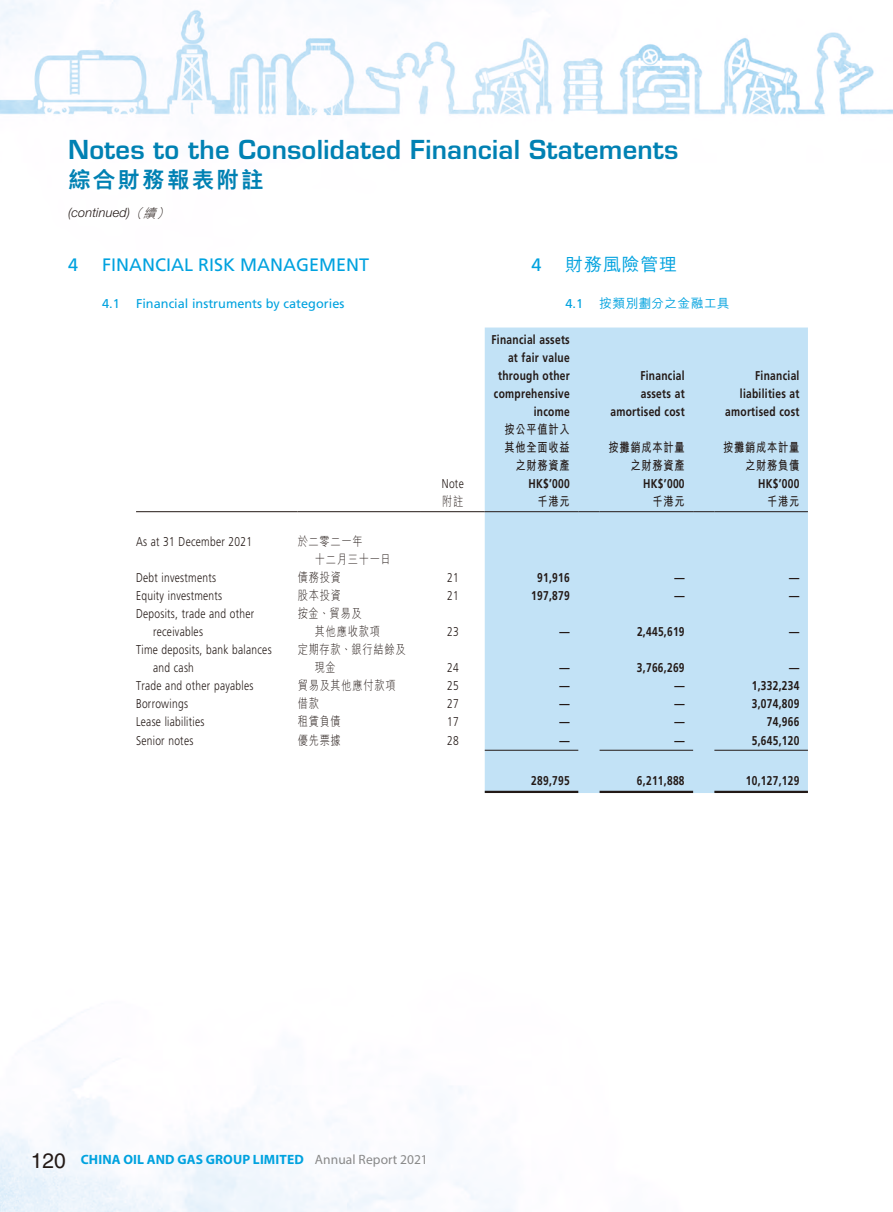
<style>
.page{position:relative;width:893px;height:1212px;background:#fff}
.page>*{position:absolute;margin:0;border:0;box-sizing:border-box;transform-origin:0 0}
.t1{font:600 25.5px "Eurostile LT Std";letter-spacing:.01em;color:#0081b3}
.t2{font:800 22.5px "M Hei HK";letter-spacing:.1em;color:#0081b3}
.t3{font:18px "Frutiger LT Std";color:#00a2df}
.t4{font:500 18px "M Hei HK";letter-spacing:.05em;color:#00a2df}
.t5{font:700 13.5px "Myriad Pro";letter-spacing:.01em;color:#00a2df}
.t6{font:700 12.75px/18px "Frutiger LT Std";letter-spacing:.03em;color:#231916;text-align:right;scale:.8 1}
.t7{font:300 12.75px/18px "Frutiger LT Std";letter-spacing:.03em;color:#231916;scale:.8 1}
.t8{font:300 12.75px/18px "M Hei HK";letter-spacing:.08em;color:#231916;scale:.8 1}
.t9{font:700 12.75px/18px "M Hei HK";letter-spacing:.08em;color:#231916;text-align:right;scale:.8 1}
.t10{font:12.75px "Frutiger LT Std";color:#00a2df}
.t11{font:italic 300 12.75px "Helvetica Neue LT Std";letter-spacing:.01em;color:#231916}
.t12{font:500 12.75px "M Hei HK";letter-spacing:.03em;color:#00a2df}
.s1{font-family:"M Hei HK"}
.s2{font-family:"Frutiger LT Std";font-weight:400}
.s3{font-family:"Helvetica LT Std";font-weight:400;font-size:21px;color:#231916}
.s4{font-weight:400;color:#898989}
</style>
<div class="page">
<img style="left:0;top:0;width:892px;height:1212px">
<div style="left:485px;top:327px;width:323px;height:466px;background:#c2e2f6"></div>
<hr style="left:136px;top:511px;width:162px;height:1px;background:#231916">
<hr style="left:298px;top:511px;width:123px;height:1px;background:#231916">
<hr style="left:421px;top:511px;width:64px;height:1px;background:#231916">
<hr style="left:485px;top:511px;width:93px;height:1px;background:#231916">
<svg style="left:578px;top:511px;width:22px;height:1px"></svg>
<hr style="left:600px;top:511px;width:93px;height:1px;background:#231916">
<svg style="left:693px;top:511px;width:21px;height:1px"></svg>
<hr style="left:714px;top:511px;width:94px;height:1px;background:#231916">
<hr style="left:485px;top:750px;width:93px;height:1px;background:#231916">
<hr style="left:600px;top:750px;width:93px;height:1px;background:#231916">
<hr style="left:714px;top:750px;width:94px;height:1px;background:#231916">
<hr style="left:485px;top:791px;width:93px;height:2px;background:#231916">
<hr style="left:600px;top:791px;width:93px;height:2px;background:#231916">
<hr style="left:714px;top:791px;width:94px;height:2px;background:#231916">
<h1 class="t1" style="left:68px;top:134px;width:612px">Notes to the Consolidated Financial Statements</h1>
<h2 class="t2" style="left:68px;top:168px;width:197px">綜合財務報表附註</h2>
<p class="t11" style="left:68px;top:205px;width:106px">(continued)<span class="s1">（續）</span></p>
<h3 class="t3" style="left:531px;top:254px;width:12px">4</h3>
<h3 class="t4" style="left:565px;top:252px;width:114px">財務風險管理</h3>
<p class="t12" style="left:566px;top:294px;width:165px"><span class="s2">4.1</span> 按類別劃分之金融工具</p>
<h3 class="t3" style="left:68px;top:254px;width:12px">4</h3>
<h3 class="t3" style="left:102px;top:254px;width:268px">FINANCIAL RISK MANAGEMENT</h3>
<p class="t10" style="left:102px;top:296px;width:19px">4.1</p>
<p class="t10" style="left:136px;top:296px;width:210px">Financial instruments by categories</p>
<p class="t6" style="left:492px;top:330px;width:99px">Financial assets at fair value through other comprehensive income</p>
<p class="t9" style="left:505px;top:419px;width:83px">按公平值計入其他全面收益之財務資產</p>
<p class="t6" style="left:610px;top:366px;width:94px">Financial assets at amortised cost</p>
<p class="t6" style="left:725px;top:366px;width:94px">Financial liabilities at amortised cost</p>
<p class="t9" style="left:608px;top:437px;width:97px">按攤銷成本計量之財務資產</p>
<p class="t9" style="left:723px;top:437px;width:97px">按攤銷成本計量之財務負債</p>
<p class="t7" style="left:442px;top:475px;width:29px">Note</p>
<p class="t6" style="left:528px;top:475px;width:53px">HK$’000</p>
<p class="t6" style="left:643px;top:475px;width:53px">HK$’000</p>
<p class="t6" style="left:758px;top:475px;width:53px">HK$’000</p>
<p class="t8" style="left:442px;top:492px;width:28px">附註</p>
<p class="t9" style="left:538px;top:491px;width:42px">千港元</p>
<p class="t9" style="left:652px;top:491px;width:42px">千港元</p>
<p class="t9" style="left:767px;top:491px;width:42px">千港元</p>
<p class="t7" style="left:136px;top:533px;width:146px">As at 31 December 2021</p>
<p class="t8" style="left:315px;top:533px;width:97px;text-indent:-17px">於二零二一年<br>十二月三十一日</p>
<p class="t7" style="left:136px;top:569px;width:101px">Debt investments</p>
<p class="t8" style="left:298px;top:569px;width:55px">債務投資</p>
<p class="t7" style="left:447px;top:569px;width:16px">21</p>
<p class="t6" style="left:537px;top:569px;width:42px">91,916</p>
<p class="t6" style="left:674px;top:569px;width:14px">—</p>
<p class="t6" style="left:789px;top:569px;width:14px">—</p>
<p class="t7" style="left:136px;top:587px;width:109px">Equity investments</p>
<p class="t8" style="left:298px;top:587px;width:55px">股本投資</p>
<p class="t7" style="left:447px;top:587px;width:16px">21</p>
<p class="t6" style="left:531px;top:587px;width:50px">197,879</p>
<p class="t6" style="left:674px;top:587px;width:14px">—</p>
<p class="t6" style="left:789px;top:587px;width:14px">—</p>
<p class="t7" style="left:153px;top:605px;width:128px;text-indent:-17px">Deposits, trade and other receivables</p>
<p class="t8" style="left:315px;top:605px;width:83px;text-indent:-17px">按金、貿易及<br>其他應收款項</p>
<p class="t7" style="left:447px;top:623px;width:16px">23</p>
<p class="t6" style="left:560px;top:623px;width:14px">—</p>
<p class="t6" style="left:637px;top:623px;width:61px">2,445,619</p>
<p class="t6" style="left:789px;top:623px;width:14px">—</p>
<p class="t7" style="left:153px;top:641px;width:150px;text-indent:-17px">Time deposits, bank balances and cash</p>
<p class="t8" style="left:315px;top:641px;width:115px;text-indent:-17px">定期存款、銀行結餘及現金</p>
<p class="t7" style="left:447px;top:659px;width:16px">24</p>
<p class="t6" style="left:560px;top:659px;width:14px">—</p>
<p class="t6" style="left:637px;top:659px;width:61px">3,766,269</p>
<p class="t6" style="left:789px;top:659px;width:14px">—</p>
<p class="t7" style="left:136px;top:677px;width:148px">Trade and other payables</p>
<p class="t8" style="left:298px;top:677px;width:124px">貿易及其他應付款項</p>
<p class="t7" style="left:447px;top:677px;width:16px">25</p>
<p class="t6" style="left:560px;top:677px;width:14px">—</p>
<p class="t6" style="left:674px;top:677px;width:14px">—</p>
<p class="t6" style="left:752px;top:677px;width:61px">1,332,234</p>
<p class="t7" style="left:136px;top:695px;width:66px">Borrowings</p>
<p class="t8" style="left:298px;top:695px;width:28px">借款</p>
<p class="t7" style="left:447px;top:695px;width:16px">27</p>
<p class="t6" style="left:560px;top:695px;width:14px">—</p>
<p class="t6" style="left:674px;top:695px;width:14px">—</p>
<p class="t6" style="left:752px;top:695px;width:61px">3,074,809</p>
<p class="t7" style="left:136px;top:713px;width:87px">Lease liabilities</p>
<p class="t8" style="left:298px;top:713px;width:55px">租賃負債</p>
<p class="t7" style="left:447px;top:713px;width:16px">17</p>
<p class="t6" style="left:560px;top:713px;width:14px">—</p>
<p class="t6" style="left:674px;top:713px;width:14px">—</p>
<p class="t6" style="left:767px;top:713px;width:42px">74,966</p>
<p class="t7" style="left:136px;top:731px;width:73px">Senior notes</p>
<p class="t8" style="left:298px;top:731px;width:55px">優先票據</p>
<p class="t7" style="left:447px;top:731px;width:16px">28</p>
<p class="t6" style="left:560px;top:731px;width:14px">—</p>
<p class="t6" style="left:674px;top:731px;width:14px">—</p>
<p class="t6" style="left:752px;top:731px;width:61px">5,645,120</p>
<p class="t6" style="left:531px;top:772px;width:50px">289,795</p>
<p class="t6" style="left:637px;top:772px;width:61px">6,211,888</p>
<p class="t6" style="left:746px;top:772px;width:69px">10,127,129</p>
<p class="t5" style="left:31px;top:1150px;width:398px"><span class="s3">120</span> CHINA OIL AND GAS GROUP LIMITED <span class="s4">Annual Report 2021</span></p>
</div>
